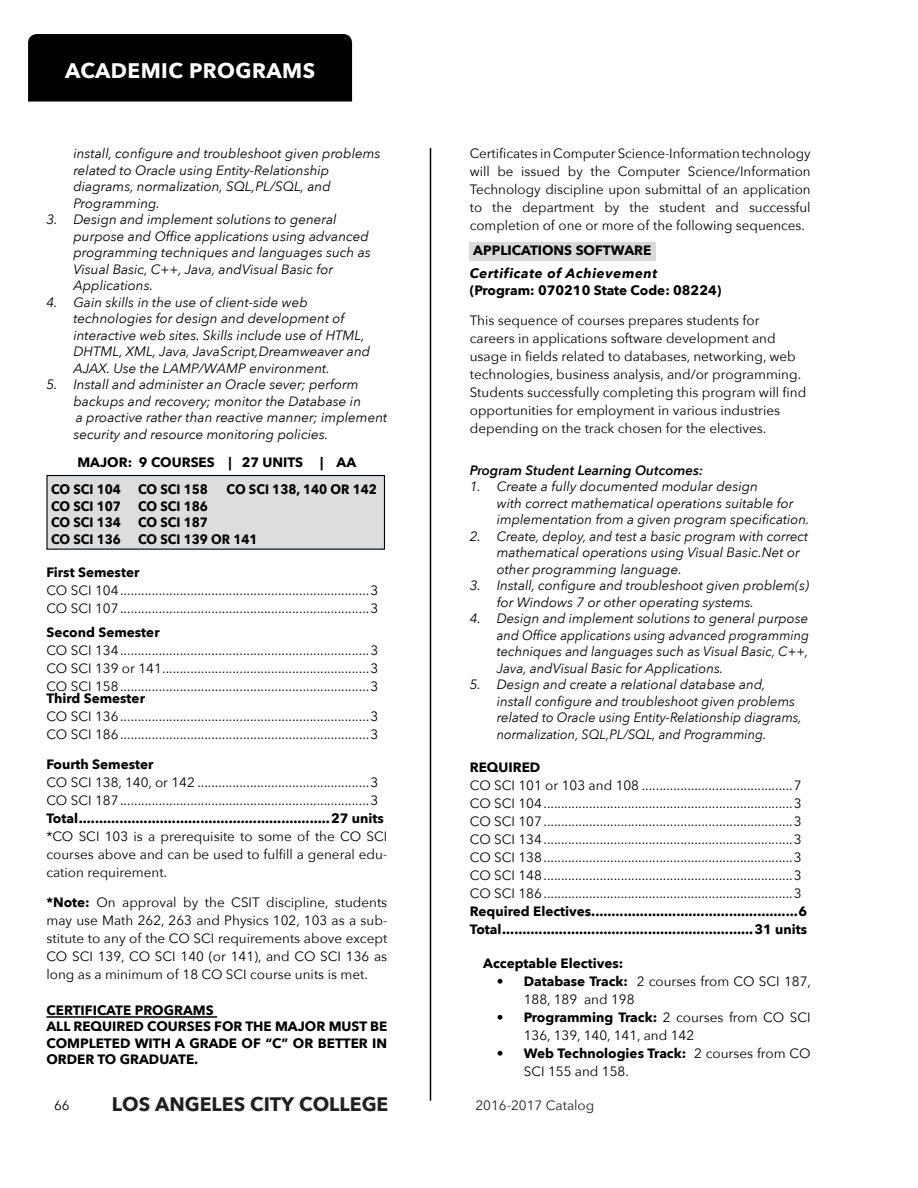
<style>
.page{position:relative;width:918px;height:1188px;background:#fff}
.page>*{position:absolute;margin:0;border:0;box-sizing:border-box;transform-origin:0 0}
.t1{font:700 21px "Avenir Next";letter-spacing:.02em;color:#fff}
.t2{font:700 19.5px "Avenir Next";color:#221f1f}
.t3{font:13.5px/18px "Avenir Next";color:#000}
.t4{font:italic 13.5px/16.5px "Avenir Next";color:#000}
.t5{font:700 13.5px/16.5px "Avenir Next";color:#000}
.t6{font:700 13.5px "Avenir Next";color:#000;scale:.93 1}
.t7{font:italic 600 13.5px "Avenir Next";color:#000}
.t8{font:italic 700 13.5px "Avenir Next";letter-spacing:.045em;color:#000}
.t9{font:13.5px "Avenir Next";color:#221f1f}
.s1{font-weight:700}
</style>
<div class="page">
<hr style="left:430px;top:148px;width:1px;height:953px;background:#000">
<div style="left:28px;top:34px;width:324px;height:68px;background:#000"></div>
<hr style="left:46px;top:1016px;width:171px;height:2px;background:#000">
<div style="left:47px;top:476px;width:337px;height:73px;background:#dcddde"></div>
<div style="left:46px;top:475px;width:339px;height:75px;border:1px solid #000"></div>
<div style="left:470px;top:242px;width:186px;height:18px;background:#d9d9d9"></div>
<h1 class="t1" style="left:65px;top:53px;width:252px">ACADEMIC PROGRAMS</h1>
<p class="t4" style="left:73px;top:145px;width:309px">install, configure and troubleshoot given problems related to Oracle using Entity-Relationship diagrams, normalization, SQL,PL/SQL, and Programming.</p>
<p class="t4" style="left:73px;top:211px;width:299px;text-indent:-27px">3. Design and implement solutions to general purpose and Office applications using advanced programming techniques and languages such as Visual Basic, C++, Java, andVisual Basic for Applications.</p>
<p class="t4" style="left:73px;top:293px;width:298px;text-indent:-27px">4. Gain skills in the use of client-side web technologies for design and development of interactive web sites. Skills include use of HTML, DHTML, XML, Java, JavaScript,Dreamweaver and AJAX. Use the LAMP/WAMP environment.</p>
<p class="t4" style="left:73px;top:376px;width:315px;text-indent:-27px">5. Install and administer an Oracle sever; perform backups and recovery; monitor the Database in<br>a proactive rather than reactive manner; implement security and resource monitoring policies.</p>
<p class="t5" style="left:77px;top:454px;width:227px">MAJOR: 9 COURSES | 27 UNITS</p>
<p class="t5" style="left:320px;top:454px;width:38px">| AA</p>
<p class="t6" style="left:51px;top:478px;width:77px">CO SCI 104</p>
<p class="t6" style="left:138px;top:478px;width:77px">CO SCI 158</p>
<p class="t6" style="left:227px;top:478px;width:163px">CO SCI 138, 140 OR 142</p>
<p class="t6" style="left:51px;top:494px;width:77px">CO SCI 107</p>
<p class="t6" style="left:138px;top:494px;width:77px">CO SCI 186</p>
<p class="t6" style="left:51px;top:511px;width:77px">CO SCI 134</p>
<p class="t6" style="left:138px;top:511px;width:77px">CO SCI 187</p>
<p class="t6" style="left:51px;top:527px;width:77px">CO SCI 136</p>
<p class="t6" style="left:138px;top:527px;width:130px">CO SCI 139 OR 141</p>
<p class="t5" style="left:46px;top:564px;width:94px">First Semester</p>
<p class="t3" style="left:46px;top:580px;width:333px">CO SCI 104.......................................................................3<br>CO SCI 107.......................................................................3</p>
<p class="t5" style="left:46px;top:624px;width:115px">Second Semester</p>
<p class="t3" style="left:46px;top:640px;width:333px;text-align:justify">CO SCI 134.......................................................................3<br>CO SCI 139 or 141...........................................................3<br>CO SCI 158.......................................................................3</p>
<p class="t5" style="left:46px;top:690px;width:100px">Third Semester</p>
<p class="t3" style="left:46px;top:706px;width:333px">CO SCI 136.......................................................................3<br>CO SCI 186.......................................................................3</p>
<p class="t5" style="left:46px;top:756px;width:109px">Fourth Semester</p>
<p class="t3" style="left:46px;top:772px;width:333px">CO SCI 138, 140, or 142 .................................................3<br>CO SCI 187.......................................................................3</p>
<p class="t5" style="left:46px;top:809px;width:339px">Total..............................................................27 units</p>
<p class="t3" style="left:46px;top:826px;width:342px;text-align:justify">*CO SCI 103 is a prerequisite to some of the CO SCI courses above and can be used to fulfill a general edu&shy;cation requirement.</p>
<p class="t3" style="left:46px;top:892px;width:342px;text-align:justify"><span class="s1">*Note:</span> On approval by the CSIT discipline, students may use Math 262, 263 and Physics 102, 103 as a sub&shy;stitute to any of the CO SCI requirements above except CO SCI 139, CO SCI 140 (or 141), and CO SCI 136 as long as a minimum of 18 CO SCI course units is met.</p>
<p class="t5" style="left:46px;top:1001px;width:342px">CERTIFICATE PROGRAMS<br>ALL REQUIRED COURSES FOR THE MAJOR MUST BE<br>COMPLETED WITH A GRADE OF “C” OR BETTER IN<br>ORDER TO GRADUATE.</p>
<p class="t3" style="left:470px;top:144px;width:342px;text-align:justify">Certificates in Computer Science-Information technology will be issued by the Computer Science/Information Technology discipline upon submittal of an application to the department by the student and successful completion of one or more of the following sequences.</p>
<p class="t5" style="left:473px;top:242px;width:180px">APPLICATIONS SOFTWARE</p>
<p class="t8" style="left:470px;top:262px;width:189px">Certificate of Achievement</p>
<p class="t5" style="left:470px;top:282px;width:253px">(Program: 070210 State Code: 08224)</p>
<p class="t3" style="left:470px;top:310px;width:338px">This sequence of courses prepares students for careers in applications software development and usage in fields related to databases, networking, web technologies, business analysis, and/or programming.<br>Students successfully completing this program will find opportunities for employment in various industries depending on the track chosen for the electives.</p>
<p class="t7" style="left:470px;top:458px;width:235px">Program Student Learning Outcomes:</p>
<p class="t4" style="left:497px;top:478px;width:314px;text-indent:-27px">1. Create a fully documented modular design<br>with correct mathematical operations suitable for implementation from a given program specification.</p>
<p class="t4" style="left:497px;top:527px;width:313px;text-indent:-27px">2. Create, deploy, and test a basic program with correct mathematical operations using Visual Basic.Net or other programming language.</p>
<p class="t4" style="left:497px;top:577px;width:314px;text-indent:-27px">3. Install, configure and troubleshoot given problem(s) for Windows 7 or other operating systems.</p>
<p class="t4" style="left:497px;top:610px;width:314px;text-align:justify;text-indent:-27px">4. Design and implement solutions to general purpose and Office applications using advanced programming techniques and languages such as Visual Basic, C++, Java, andVisual Basic for Applications.</p>
<p class="t4" style="left:497px;top:676px;width:307px;text-indent:-27px">5. Design and create a relational database and, install configure and troubleshoot given problems related to Oracle using Entity-Relationship diagrams, normalization, SQL,PL/SQL, and Programming.</p>
<p class="t5" style="left:470px;top:759px;width:72px">REQUIRED</p>
<p class="t3" style="left:470px;top:775px;width:333px;text-align:justify">CO SCI 101 or 103 and 108 ...........................................7<br>CO SCI 104.......................................................................3<br>CO SCI 107.......................................................................3<br>CO SCI 134.......................................................................3<br>CO SCI 138.......................................................................3<br>CO SCI 148.......................................................................3<br>CO SCI 186.......................................................................3</p>
<p class="t5" style="left:470px;top:902px;width:339px;line-height:18px">Required Electives...................................................6<br>Total..............................................................31 units</p>
<p class="t5" style="left:483px;top:955px;width:141px">Acceptable Electives:</p>
<p class="t3" style="left:524px;top:972px;width:289px;text-indent:-27px"><span class="s1">• Database Track:</span> 2 courses from CO SCI 187,<br>188, 189 and 198</p>
<p class="t3" style="left:524px;top:1008px;width:288px;text-indent:-27px"><span class="s1">• Programming Track:</span> 2 courses from CO SCI<br>136, 139, 140, 141, and 142</p>
<p class="t3" style="left:524px;top:1044px;width:288px;text-indent:-27px"><span class="s1">• Web Technologies Track:</span> 2 courses from CO<br>SCI 155 and 158.</p>
<p class="t3" style="left:54px;top:1096px;width:17px">66</p>
<h2 class="t2" style="left:112px;top:1088px;width:278px">LOS ANGELES CITY COLLEGE</h2>
<p class="t9" style="left:476px;top:1094px;width:120px">2016-2017 Catalog</p>
</div>
